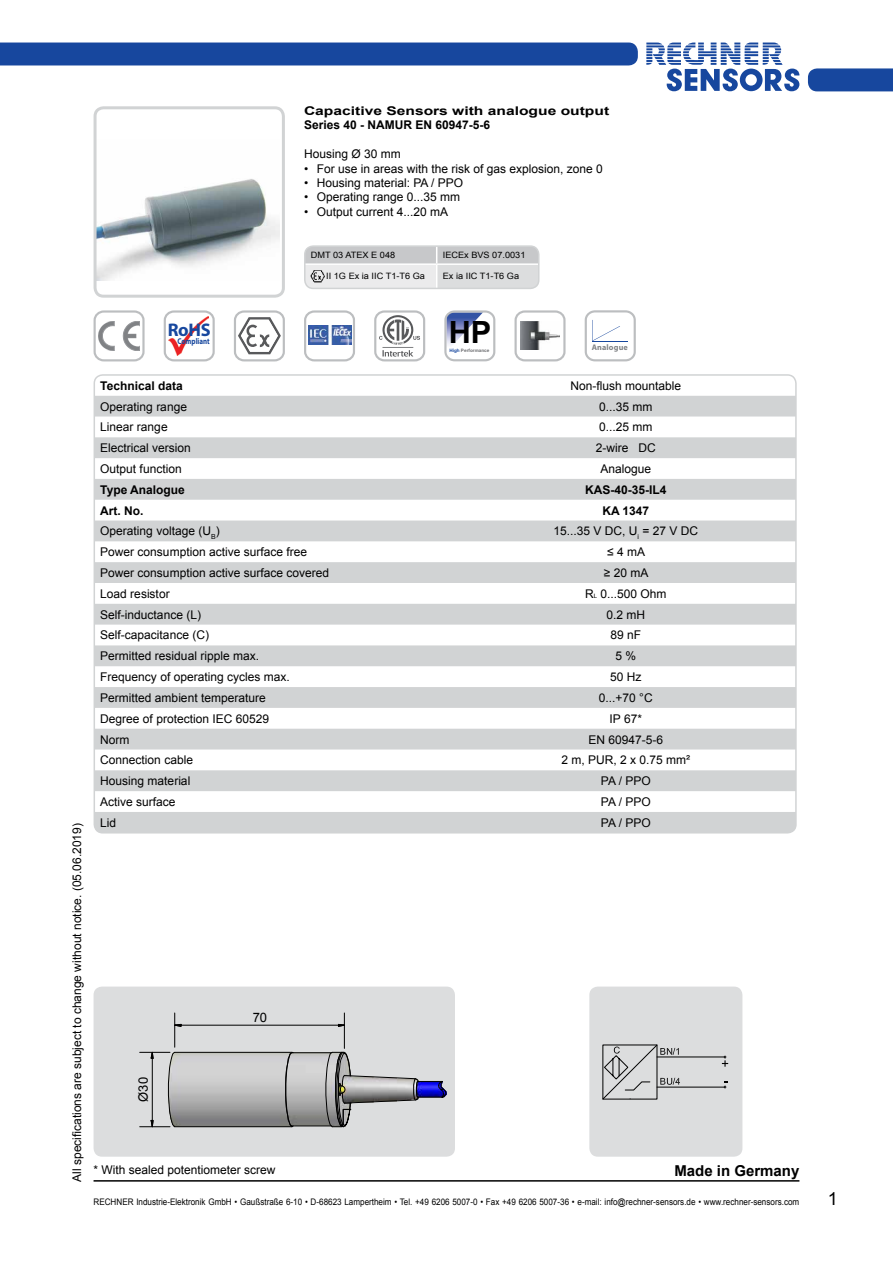
<style>
.page{position:relative;width:893px;height:1263px;background:#fff}
.page>*{position:absolute;margin:0;border:0;box-sizing:border-box;transform-origin:0 0}
.t1{font:700 30.75px "Arial";color:#000}
.t2{font:700 18.3px "Myriad Pro";color:#17479e}
.t3{font:18px "Arial";color:#000}
.t4{font:700 15px "Arial";color:#000}
.t5{font:13.05px "Arial";color:#000}
.t6{font:12px "Arial";color:#000}
.t7{font:700 12px/14.4px "Arial";color:#000;scale:1.3 1}
.t8{font:700 12px "Arial";color:#000}
.t9{font:9px "Arial";color:#000;scale:.9 1}
.t10{font:8.7px "Arial";color:#000;scale:1.05 1}
.t11{font:700 8.4px "Myriad Pro";color:#17479e;scale:.82 1}
.t12{font:700 8.1px "Myriad Pro";letter-spacing:.02em;color:#808285}
.t13{font:700 4.65px "Arial";color:#6d6e71}
.s1{color:#17479e}
.s2{font-size:6px}
</style>
<div class="page">
<svg style="left:646px;top:43px;width:153px;height:48px"></svg>
<div style="left:808px;top:68px;width:85px;height:23px;background:#17479e"></div>
<hr style="left:94px;top:1180px;width:705px;height:1px;background:#000">
<div style="left:0;top:43px;width:638px;height:22px;background:#17479e"></div>
<div style="left:589px;top:986px;width:153px;height:171px;background:#dcddde;border-radius:9px"></div>
<svg style="left:94px;top:986px;width:361px;height:171px;fill:#dcddde"></svg>
<svg style="left:724px;top:1081px;width:3px;height:7px"></svg>
<svg style="left:722px;top:1056px;width:6px;height:11px"></svg>
<hr style="left:657px;top:1086px;width:68px;height:1px;background:#000">
<hr style="left:657px;top:1056px;width:68px;height:1px;background:#000">
<svg style="left:602px;top:1044px;width:78px;height:56px"></svg>
<svg style="left:305px;top:248px;width:234px;height:40px"></svg>
<div style="left:304px;top:245px;width:235px;height:44px;border:2px solid #d1d3d4;border-radius:9px"></div>
<img style="left:309px;top:269px;width:15px;height:13px">
<div style="left:94px;top:310px;width:51px;height:51px;border:2px solid #bcbec0;border-radius:9px"></div>
<svg style="left:98px;top:321px;width:42px;height:30px"></svg>
<div style="left:164px;top:310px;width:51px;height:51px;border:2px solid #bcbec0;border-radius:9px"></div>
<img style="left:168px;top:316px;width:40px;height:40px">
<div style="left:374px;top:310px;width:51px;height:51px;border:2px solid #bcbec0;border-radius:9px"></div>
<svg style="left:379px;top:315px;width:41px;height:42px"></svg>
<div style="left:304px;top:310px;width:51px;height:51px;border:2px solid #bcbec0;border-radius:9px"></div>
<img style="left:308px;top:325px;width:43px;height:20px">
<div style="left:234px;top:310px;width:51px;height:51px;border:2px solid #bcbec0;border-radius:9px"></div>
<svg style="left:238px;top:317px;width:43px;height:37px"></svg>
<svg style="left:444px;top:310px;width:51px;height:51px"></svg>
<div style="left:514px;top:310px;width:52px;height:51px;border:2px solid #bcbec0;border-radius:9px"></div>
<img style="left:520px;top:322px;width:39px;height:27px">
<svg style="left:585px;top:310px;width:51px;height:51px"></svg>
<div style="left:592px;top:344px;width:36px;height:8px;background:#fff"></div>
<img style="left:98px;top:179px;width:181px;height:102px">
<div style="left:94px;top:106px;width:191px;height:192px;border:3px solid #d1d3d4;border-radius:9px"></div>
<svg style="left:285px;top:1051px;width:9px;height:77px"></svg>
<svg style="left:168px;top:1051px;width:8px;height:77px"></svg>
<hr style="left:292px;top:1125px;width:39px;height:1px;background:#000">
<hr style="left:292px;top:1052px;width:39px;height:1px;background:#000">
<hr style="left:175px;top:1126px;width:117px;height:1px;background:#000">
<hr style="left:175px;top:1052px;width:117px;height:1px;background:#000">
<svg style="left:325px;top:1051px;width:122px;height:77px"></svg>
<svg style="left:150px;top:1051px;width:4px;height:8px"></svg>
<svg style="left:150px;top:1119px;width:4px;height:9px"></svg>
<hr style="left:152px;top:1058px;width:1px;height:62px;background:#000">
<hr style="left:140px;top:1052px;width:30px;height:1px;background:#000">
<hr style="left:140px;top:1126px;width:30px;height:1px;background:#000">
<svg style="left:175px;top:1023px;width:7px;height:4px"></svg>
<svg style="left:338px;top:1023px;width:6px;height:4px"></svg>
<hr style="left:181px;top:1025px;width:157px;height:1px;background:#000">
<hr style="left:174px;top:1013px;width:1px;height:34px;background:#000">
<hr style="left:344px;top:1013px;width:1px;height:35px;background:#000">
<svg style="left:94px;top:396px;width:702px;height:437px;fill:#d2d4d5"></svg>
<div style="left:94px;top:374px;width:703px;height:459px;border:2px solid #d1d3d4;border-radius:9px"></div>
<p class="t7" style="left:304px;top:104px;width:236px">Capacitive Sensors with analogue output<br>Series 40 - NAMUR EN 60947-5-6</p>
<p class="t6" style="left:304px;top:146px;width:98px">Housing Ø 30 mm</p>
<p class="t6" style="left:304px;top:161px;width:300px">• For use in areas with the risk of gas explosion, zone 0</p>
<p class="t6" style="left:304px;top:175px;width:161px">• Housing material: PA / PPO</p>
<p class="t6" style="left:304px;top:189px;width:158px">• Operating range 0...35 mm</p>
<p class="t6" style="left:304px;top:204px;width:146px">• Output current 4...20 mA</p>
<p class="t10" style="left:311px;top:250px;width:82px">DMT 03 ATEX E 048</p>
<p class="t10" style="left:443px;top:250px;width:80px">IECEx BVS 07.0031</p>
<p class="t10" style="left:326px;top:271px;width:96px">II 1G Ex ia IIC T1-T6 Ga</p>
<p class="t10" style="left:443px;top:271px;width:74px">Ex ia IIC T1-T6 Ga</p>
<h2 class="t2" style="left:168px;top:318px;width:44px">RoHS</h2>
<h1 class="t1" style="left:449px;top:312px;width:44px">HP</h1>
<p class="t13" style="left:449px;top:347px;width:41px"><span class="s1">High</span> Performance</p>
<p class="t12" style="left:592px;top:342px;width:38px">Analogue</p>
<p class="t11" style="left:178px;top:335px;width:41px">Compliant</p>
<p class="t6" style="left:69px;top:1181px;width:360px;rotate:-90deg">All specifications are subject to change without notice. (05.06.2019)</p>
<p class="t8" style="left:100px;top:378px;width:84px">Technical data</p>
<p class="t6" style="left:570px;top:378px;width:112px">Non-flush mountable</p>
<p class="t6" style="left:100px;top:398px;width:88px">Operating range</p>
<p class="t6" style="left:599px;top:398px;width:55px">0...35 mm</p>
<p class="t6" style="left:100px;top:419px;width:69px">Linear range</p>
<p class="t6" style="left:599px;top:419px;width:55px">0...25 mm</p>
<p class="t6" style="left:100px;top:440px;width:92px">Electrical version</p>
<p class="t6" style="left:596px;top:440px;width:61px">2-wire DC</p>
<p class="t6" style="left:100px;top:461px;width:83px">Output function</p>
<p class="t6" style="left:600px;top:461px;width:52px">Analogue</p>
<p class="t8" style="left:100px;top:481px;width:86px">Type Analogue</p>
<p class="t8" style="left:585px;top:481px;width:83px">KAS-40-35-IL4</p>
<p class="t8" style="left:100px;top:502px;width:45px">Art. No.</p>
<p class="t8" style="left:602px;top:502px;width:48px">KA 1347</p>
<p class="t6" style="left:100px;top:523px;width:121px">Operating voltage (U<sub>B</sub>)</p>
<p class="t6" style="left:553px;top:523px;width:146px">15...35 V DC, U<sub>i</sub> = 27 V DC</p>
<p class="t6" style="left:100px;top:544px;width:208px">Power consumption active surface free</p>
<p class="t6" style="left:607px;top:544px;width:39px">≤4mA</p>
<p class="t6" style="left:100px;top:565px;width:230px">Power consumption active surface covered</p>
<p class="t6" style="left:604px;top:565px;width:46px">≥ 20 mA</p>
<p class="t6" style="left:100px;top:586px;width:71px">Load resistor</p>
<p class="t6" style="left:585px;top:586px;width:83px">R<span class="s2">L</span> 0...500 Ohm</p>
<p class="t6" style="left:100px;top:606px;width:102px">Self-inductance (L)</p>
<p class="t6" style="left:606px;top:606px;width:40px">0.2 mH</p>
<p class="t6" style="left:100px;top:627px;width:110px">Self-capacitance (C)</p>
<p class="t6" style="left:610px;top:627px;width:32px">89 nF</p>
<p class="t6" style="left:100px;top:648px;width:160px">Permitted residual ripple max.</p>
<p class="t6" style="left:615px;top:648px;width:22px">5 %</p>
<p class="t6" style="left:100px;top:669px;width:191px">Frequency of operating cycles max.</p>
<p class="t6" style="left:610px;top:669px;width:33px">50 Hz</p>
<p class="t6" style="left:100px;top:690px;width:167px">Permitted ambient temperature</p>
<p class="t6" style="left:599px;top:690px;width:55px">0...+70 °C</p>
<p class="t6" style="left:100px;top:711px;width:170px">Degree of protection IEC 60529</p>
<p class="t6" style="left:610px;top:711px;width:34px">IP 67*</p>
<p class="t6" style="left:100px;top:731px;width:31px">Norm</p>
<p class="t6" style="left:588px;top:731px;width:76px">EN 60947-5-6</p>
<p class="t6" style="left:100px;top:752px;width:94px">Connection cable</p>
<p class="t6" style="left:561px;top:752px;width:130px">2 m, PUR, 2 x 0.75 mm²</p>
<p class="t6" style="left:100px;top:773px;width:92px">Housing material</p>
<p class="t6" style="left:601px;top:773px;width:51px">PA / PPO</p>
<p class="t6" style="left:100px;top:794px;width:77px">Active surface</p>
<p class="t6" style="left:601px;top:794px;width:51px">PA / PPO</p>
<p class="t6" style="left:100px;top:815px;width:18px">Lid</p>
<p class="t6" style="left:601px;top:815px;width:51px">PA / PPO</p>
<p class="t5" style="left:135px;top:1101px;width:26px;rotate:-90deg">Ø30</p>
<p class="t5" style="left:253px;top:1008px;width:16px">70</p>
<p class="t6" style="left:94px;top:1162px;width:184px">* With sealed potentiometer screw</p>
<p class="t4" style="left:674px;top:1161px;width:127px">Made in Germany</p>
<p class="t9" style="left:94px;top:1196px;width:786px">RECHNER Industrie-Elektronik GmbH • Gaußstraße 6-10 • D-68623 Lampertheim • Tel. +49 6206 5007-0 • Fax +49 6206 5007-36 • e-mail: info@rechner-sensors.de • www.rechner-sensors.com</p>
<h3 class="t3" style="left:828px;top:1187px;width:12px">1</h3>
</div>
